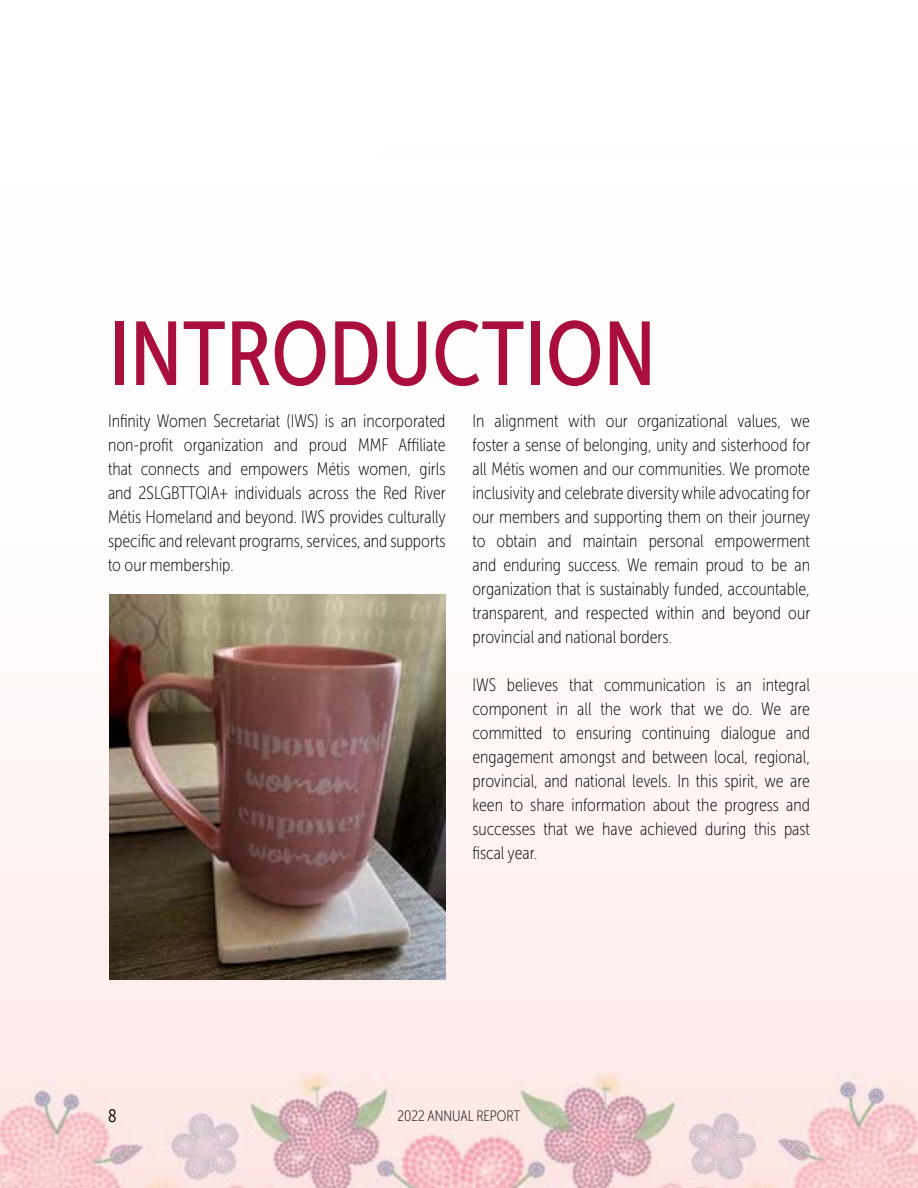
<style>
.page{position:relative;width:918px;height:1188px;background:#fff}
.page>*{position:absolute;margin:0;border:0;box-sizing:border-box;transform-origin:0 0}
.t1{font:90px "Museo Sans Cond 500";color:#aa0e3d}
.t2{font:18px/24px "Museo Sans Cond 100";color:#000;text-align:justify}
.t3{font:18px "Museo Sans Cond 300";color:#000}
.t4{font:15px "Museo Sans Cond 100";color:#000}
</style>
<div class="page">
<img style="left:0;top:780px;width:918px;height:408px">
<img style="left:109px;top:594px;width:337px;height:385px">
<h1 class="t1" style="left:109px;top:305px;width:549px">INTRODUCTION</h1>
<p class="t2" style="left:108px;top:409px;width:339px">Infinity Women Secretariat (IWS) is an incorporated non-profit organization and proud MMF Affiliate that connects and empowers Métis women, girls and 2SLGBTTQIA+ individuals across the Red River Métis Homeland and beyond. IWS provides culturally specific and relevant programs, services, and supports to our membership.</p>
<p class="t2" style="left:472px;top:409px;width:339px">In alignment with our organizational values, we foster a sense of belonging, unity and sisterhood for all Métis women and our communities. We promote inclusivity and celebrate diversity while advocating for our members and supporting them on their journey to obtain and maintain personal empowerment and enduring success. We remain proud to be an organization that is sustainably funded, accountable, transparent, and respected within and beyond our provincial and national borders.</p>
<p class="t2" style="left:472px;top:673px;width:339px">IWS believes that communication is an integral component in all the work that we do. We are committed to ensuring continuing dialogue and engagement amongst and between local, regional, provincial, and national levels. In this spirit, we are keen to share information about the progress and successes that we have achieved during this past fiscal year.</p>
<p class="t3" style="left:108px;top:1106px;width:10px">8</p>
<p class="t4" style="left:398px;top:1108px;width:124px">2022 ANNUAL REPORT</p>
</div>
